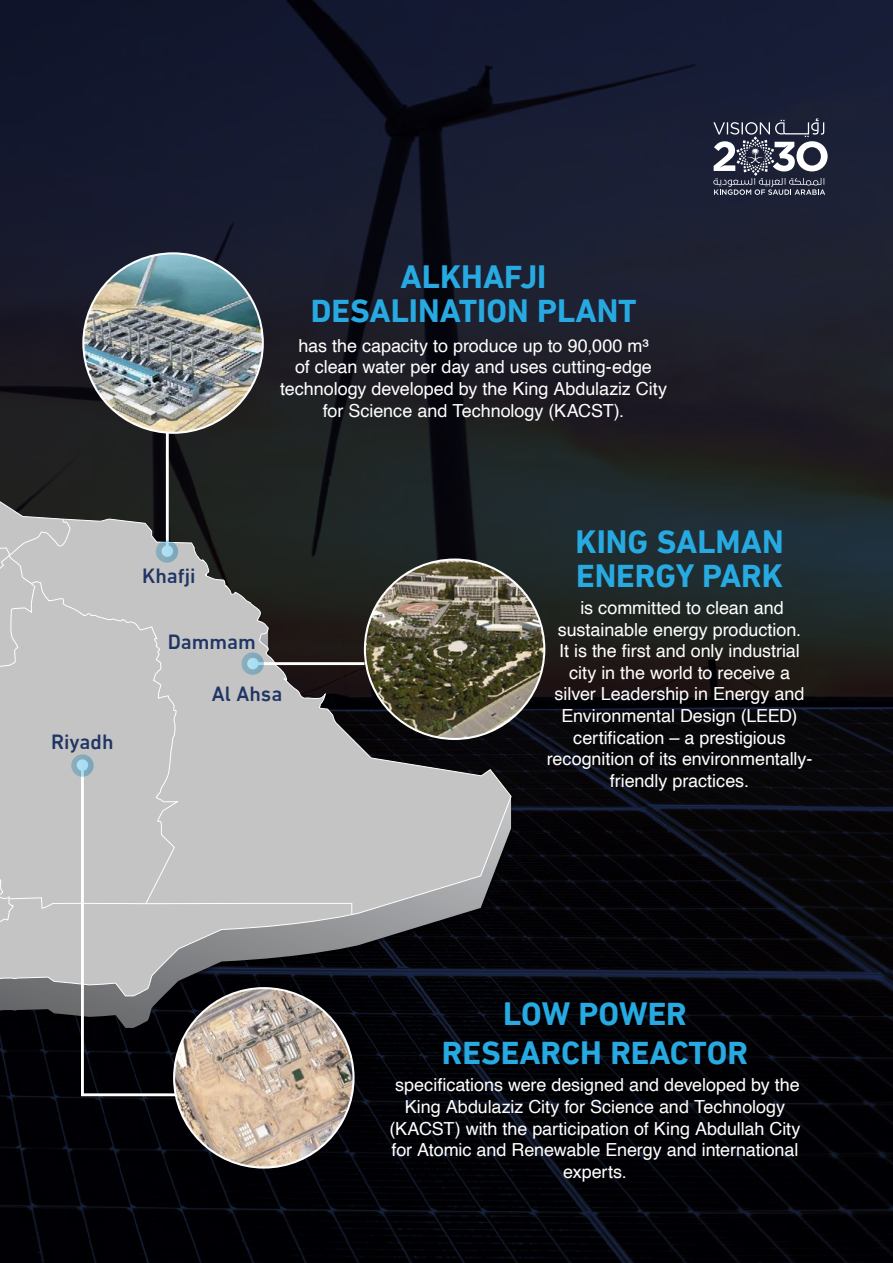
<style>
.page{position:relative;width:893px;height:1263px;background:#fff}
.page>*{position:absolute;margin:0;border:0;box-sizing:border-box;transform-origin:0 0}
.t1{font:700 33px/34.5px "DIN Next LT Arabic";color:#27aae1;text-align:center}
.t2{font:500 21px "DIN Next LT Arabic";color:#203564}
.t3{font:18px/21.6px "Helvetica";letter-spacing:-.005em;color:#fff;text-align:center}
</style>
<div class="page">
<img style="left:0;top:0;width:893px;height:1263px">
<img style="left:0;top:398px;width:514px;height:657px">
<svg style="left:0;top:399px;width:511px;height:619px;background:#515253"></svg>
<svg style="left:0;top:510px;width:71px;height:189px;background:#bbb"></svg>
<div style="left:8px;top:582px;width:172px;height:327px;background:#c4c4c4"></div>
<svg style="left:0;top:843px;width:14px;height:137px;background:#c5c5c5"></svg>
<svg style="left:713px;top:118px;width:115px;height:77px;background:#565a6a"></svg>
<svg style="left:80px;top:762px;width:272px;height:336px;background:#969698"></svg>
<hr style="left:166px;top:375px;width:3px;height:176px;background:#fff">
<img style="left:83px;top:253px;width:180px;height:180px;border-radius:90px">
<img style="left:365px;top:559px;width:179px;height:180px;border-radius:90px">
<img style="left:174px;top:988px;width:180px;height:179px;border-radius:90px">
<svg style="left:72px;top:755px;width:21px;height:21px"></svg>
<div style="left:71px;top:754px;width:23px;height:23px;border:1px solid #27aae1;border-radius:50%"></div>
<svg style="left:156px;top:541px;width:21px;height:21px"></svg>
<div style="left:156px;top:540px;width:22px;height:23px;border:1px solid #27aae1;border-radius:50%"></div>
<hr style="left:253px;top:662px;width:111px;height:3px;background:#fff">
<svg style="left:242px;top:653px;width:21px;height:21px"></svg>
<div style="left:241px;top:652px;width:23px;height:23px;border:1px solid #27aae1;border-radius:50%"></div>
<h1 class="t1" style="left:311px;top:259px;width:327px">ALKHAFJI<br>DESALINATION PLANT</h1>
<p class="t3" style="left:280px;top:335px;width:388px">has the capacity to produce up to 90,000 m³<br>of clean water per day and uses cutting-edge technology developed by the King Abdulaziz City for Science and Technology (KACST).</p>
<p class="t2" style="left:51px;top:730px;width:64px">Riyadh</p>
<p class="t2" style="left:142px;top:564px;width:55px">Khafji</p>
<p class="t2" style="left:168px;top:630px;width:90px">Dammam</p>
<p class="t2" style="left:212px;top:682px;width:72px">Al Ahsa</p>
<h1 class="t1" style="left:575px;top:524px;width:210px;text-align:left">KING SALMAN<br>ENERGY PARK</h1>
<p class="t3" style="left:547px;top:597px;width:267px">is committed to clean and sustainable energy production.<br>It is the first and only industrial city in the world to receive a silver Leadership in Energy and<br>Environmental Design (LEED) certification – a prestigious recognition of its environmentally&shy;friendly practices.</p>
<h1 class="t1" style="left:442px;top:994px;width:308px;line-height:39.6px">LOW POWER<br>RESEARCH REACTOR</h1>
<p class="t3" style="left:389px;top:1075px;width:413px">specifications were designed and developed by the King Abdulaziz City for Science and Technology (KACST) with the participation of King Abdullah City for Atomic and Renewable Energy and international experts.</p>
</div>
